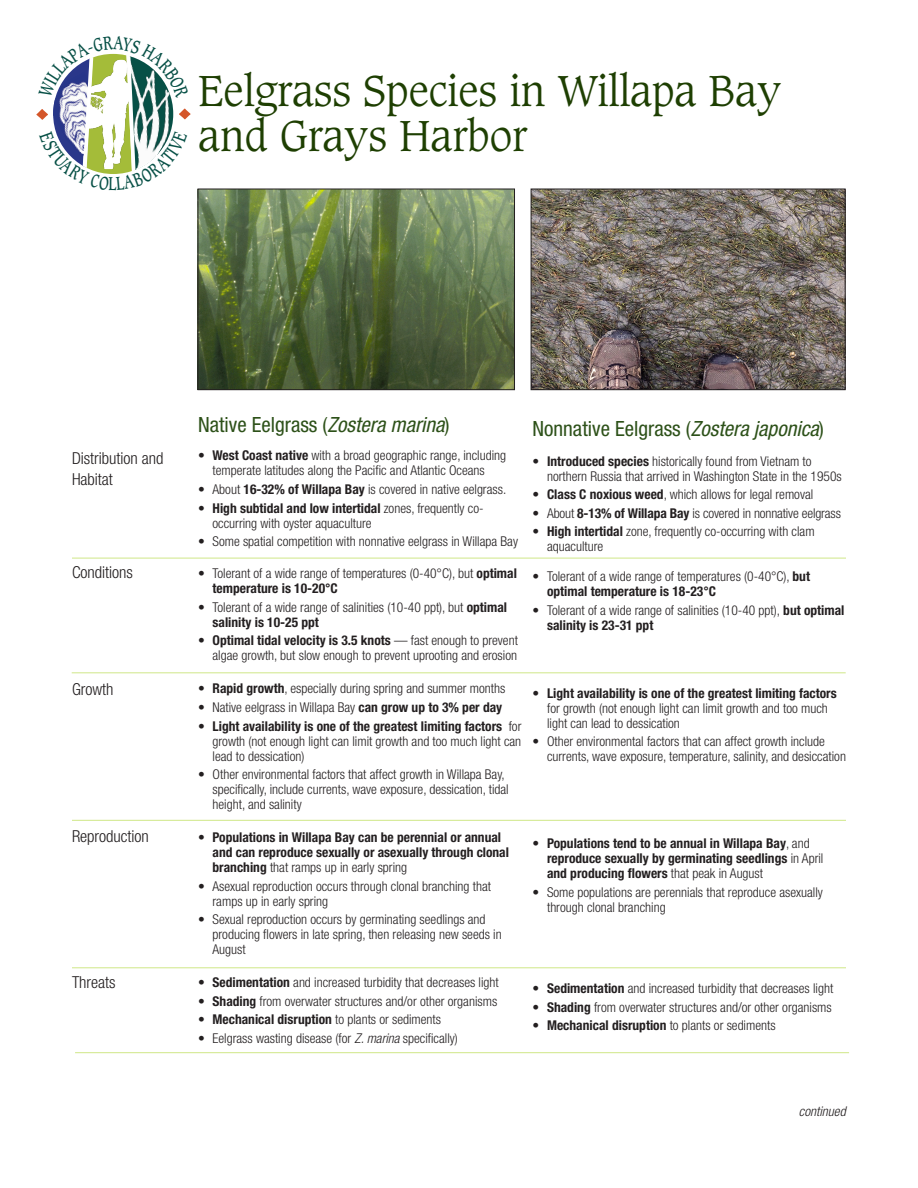
<style>
.page{position:relative;width:918px;height:1188px;background:#fff}
.page>*{position:absolute;margin:0;border:0;box-sizing:border-box;transform-origin:0 0}
.New_Caxton_Head{font:300 42px/45px "Caxton Std";color:#1e3f02}
.SubHel1{font:condensed 21px "Helvetica Neue LT Std";color:#2d5119}
.text{font:300 condensed 16.5px/21px "Helvetica Neue LT Std";color:#231f20}
.t1{font:300 condensed 13.5px/15px "Helvetica Neue LT Std";color:#231f20}
.t2{font:700 condensed 13.5px/15px "Helvetica Neue LT Std";color:#231f20}
.text-2{font:italic 300 condensed 13.5px "Helvetica Neue LT Std";color:#231f20}
.s1{font-style:italic}
.s2{font-weight:700}
.s3{font-weight:300}
</style>
<div class="page">
<hr style="left:72px;top:558px;width:774px;height:1px;background:#cfe787">
<hr style="left:72px;top:672px;width:774px;height:1px;background:#cfe787">
<hr style="left:72px;top:967px;width:774px;height:1px;background:#cfe787">
<hr style="left:72px;top:820px;width:774px;height:1px;background:#cfe787">
<img style="left:533px;top:191px;width:311px;height:197px">
<div style="left:531px;top:189px;width:315px;height:201px;border:1px solid #231f20"></div>
<hr style="left:75px;top:1052px;width:774px;height:1px;background:#cfe787">
<img style="left:200px;top:191px;width:313px;height:197px">
<div style="left:198px;top:189px;width:317px;height:201px;border:1px solid #231f20"></div>
<svg style="left:38px;top:53px;width:151px;height:121px"></svg>
<p class="New_Caxton_Head" style="left:198px;top:70px;width:585px">Eelgrass Species in Willapa Bay and Grays Harbor</p>
<p class="text" style="left:72px;top:448px;width:93px">Distribution and<br>Habitat</p>
<p class="text" style="left:72px;top:562px;width:63px">Conditions</p>
<p class="text" style="left:72px;top:679px;width:43px">Growth</p>
<p class="text" style="left:72px;top:826px;width:78px">Reproduction</p>
<p class="SubHel1" style="left:198px;top:412px;width:253px">Native Eelgrass (<span class="s1">Zostera marina</span>)</p>
<p class="t1" style="left:198px;top:448px;width:310px;text-align:center">• <span class="s2">West Coast native</span> with a broad geographic range, including temperate latitudes along the Pacific and Atlantic Oceans</p>
<p class="t1" style="left:198px;top:482px;width:310px">• About <span class="s2">16-32% of Willapa Bay</span> is covered in native eelgrass.</p>
<p class="t1" style="left:213px;top:500px;width:273px;text-indent:-15px">• <span class="s2">High subtidal and low intertidal</span> zones, frequently co&shy;occurring with oyster aquaculture</p>
<p class="t1" style="left:198px;top:534px;width:322px">• Some spatial competition with nonnative eelgrass in Willapa Bay</p>
<p class="t1" style="left:213px;top:566px;width:306px;text-indent:-15px">• Tolerant of a wide range of temperatures (0-40°C), but <span class="s2">optimal temperature is 10-20°C</span></p>
<p class="t1" style="left:213px;top:599px;width:296px;text-indent:-15px">• Tolerant of a wide range of salinities (10-40 ppt), but <span class="s2">optimal salinity is 10-25 ppt</span></p>
<p class="t1" style="left:198px;top:633px;width:321px;text-align:right">• <span class="s2">Optimal tidal velocity is 3.5 knots</span> — fast enough to prevent algae growth, but slow enough to prevent uprooting and erosion</p>
<p class="t1" style="left:198px;top:681px;width:309px">• <span class="s2">Rapid growth</span>, especially during spring and summer months</p>
<p class="t1" style="left:198px;top:699px;width:306px">• Native eelgrass in Willapa Bay <span class="s2">can grow up to 3% per day</span></p>
<p class="t1" style="left:213px;top:718px;width:310px;text-align:justify;text-indent:-15px">• <span class="s2">Light availability is one of the greatest limiting factors</span> for growth (not enough light can limit growth and too much light can lead to dessication)</p>
<p class="t1" style="left:213px;top:767px;width:298px;text-indent:-15px">• Other environmental factors that affect growth in Willapa Bay, specifically, include currents, wave exposure, dessication, tidal height, and salinity</p>
<p class="t2" style="left:213px;top:830px;width:298px;text-indent:-15px"><span class="s3">•</span> Populations in Willapa Bay can be perennial or annual and can reproduce sexually or asexually through clonal branching <span class="s3">that ramps up in early spring</span></p>
<p class="t1" style="left:213px;top:878px;width:280px;text-indent:-15px">• Asexual reproduction occurs through clonal branching that ramps up in early spring</p>
<p class="t1" style="left:213px;top:912px;width:291px;text-indent:-15px">• Sexual reproduction occurs by germinating seedlings and producing flowers in late spring, then releasing new seeds in<br>August</p>
<p class="SubHel1" style="left:532px;top:416px;width:293px">Nonnative Eelgrass (<span class="s1">Zostera japonica</span>)</p>
<p class="t1" style="left:547px;top:453px;width:296px;text-indent:-15px">• <span class="s2">Introduced species</span> historically found from Vietnam to northern Russia that arrived in Washington State in the 1950s</p>
<p class="t1" style="left:532px;top:487px;width:282px">• <span class="s2">Class C noxious weed</span>, which allows for legal removal</p>
<p class="t1" style="left:532px;top:505px;width:310px">• About <span class="s2">8-13% of Willapa Bay</span> is covered in nonnative eelgrass</p>
<p class="t1" style="left:547px;top:524px;width:269px;text-indent:-15px">• <span class="s2">High intertidal</span> zone, frequently co-occurring with clam aquaculture</p>
<p class="t1" style="left:547px;top:569px;width:264px;text-indent:-15px">• Tolerant of a wide range of temperatures (0-40°C), <span class="s2">but optimal temperature is 18-23°C</span></p>
<p class="t1" style="left:547px;top:603px;width:299px;text-indent:-15px">• Tolerant of a wide range of salinities (10-40 ppt), <span class="s2">but optimal salinity is 23-31 ppt</span></p>
<p class="t1" style="left:547px;top:685px;width:291px;text-indent:-15px">• <span class="s2">Light availability is one of the greatest limiting factors </span>for growth (not enough light can limit growth and too much light can lead to dessication</p>
<p class="t1" style="left:547px;top:734px;width:300px;text-indent:-15px">• Other environmental factors that can affect growth include currents, wave exposure, temperature, salinity, and desiccation</p>
<p class="t2" style="left:547px;top:836px;width:278px;text-indent:-15px"><span class="s3">•</span> Populations tend to be annual in Willapa Bay<span class="s3">, and </span>reproduce sexually by germinating seedlings <span class="s3">in April </span>and producing flowers <span class="s3">that peak in August</span></p>
<p class="t1" style="left:547px;top:885px;width:277px;text-indent:-15px">• Some populations are perennials that reproduce asexually through clonal branching</p>
<p class="text" style="left:72px;top:971px;width:45px">Threats</p>
<p class="t1" style="left:198px;top:975px;width:302px">• <span class="s2">Sedimentation</span> and increased turbidity that decreases light</p>
<p class="t1" style="left:198px;top:993px;width:301px">• <span class="s2">Shading</span> from overwater structures and/or other organisms</p>
<p class="t1" style="left:198px;top:1012px;width:245px">• <span class="s2">Mechanical disruption</span> to plants or sediments</p>
<p class="t1" style="left:198px;top:1031px;width:261px">• Eelgrass wasting disease (for <span class="s1">Z. marina</span> specifically)</p>
<p class="t1" style="left:532px;top:981px;width:302px">• <span class="s2">Sedimentation</span> and increased turbidity that decreases light</p>
<p class="t1" style="left:532px;top:999px;width:301px">• <span class="s2">Shading</span> from overwater structures and/or other organisms</p>
<p class="t1" style="left:532px;top:1018px;width:245px">• <span class="s2">Mechanical disruption</span> to plants or sediments</p>
<p class="text-2" style="left:799px;top:1104px;width:48px">continued</p>
</div>
